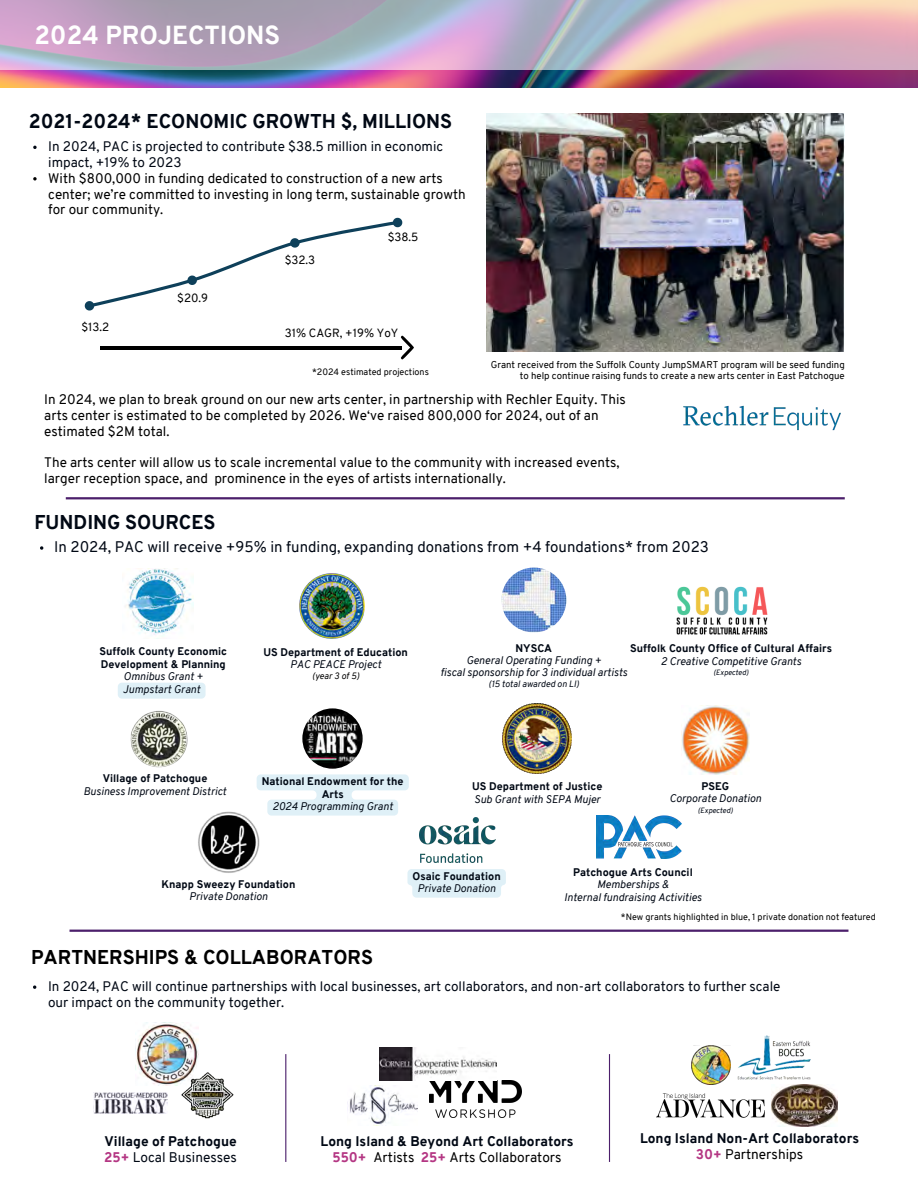
<style>
.page{position:relative;width:918px;height:1188px;background:#fff}
.page>*{position:absolute;margin:0;border:0;box-sizing:border-box;transform-origin:0 0}
.t1{font:800 25.5px "Overpass";color:#fff}
.t2{font:800 19.5px "Overpass";color:#000814}
.t3{font:800 19.5px "Overpass";color:#000}
.t4{font:15px "Overpass";color:#000814}
.t5{font:800 13.65px/15.8px "Overpass";color:#000814;text-align:center}
.t6{font:13.5px/15.8px "Overpass";color:#000}
.t7{font:13.5px/15.8px "Overpass";color:#000814}
.t8{font:11.55px "Overpass";color:#000}
.t9{font:italic 10.8px/12px "Overpass";color:#000814;text-align:center}
.t10{font:800 10.8px/12.6px "Overpass";color:#000814}
.t11{font:9.6px/11.2px "Overpass";color:#000;text-align:right}
.t12{font:9px "Overpass";color:#000}
.t13{font:italic 9px "Overpass";color:#000814}
.t14{font:italic 9px "Overpass";color:#000}
.t15{font:italic 7.5px "Overpass";color:#000814}
.s1{color:#b43683}
.s2{font-weight:400}
.s3{font-weight:400;color:#000}
</style>
<div class="page">
<img style="left:676px;top:586px;width:92px;height:49px">
<img style="left:126px;top:569px;width:68px;height:70px">
<img style="left:300px;top:574px;width:65px;height:65px">
<img style="left:130px;top:711px;width:58px;height:57px">
<img style="left:198px;top:811px;width:62px;height:62px">
<img style="left:681px;top:706px;width:69px;height:68px">
<img style="left:502px;top:704px;width:70px;height:70px">
<svg style="left:85px;top:218px;width:317px;height:93px"></svg>
<hr style="left:100px;top:346px;width:302px;height:3px;background:#000">
<svg style="left:400px;top:336px;width:14px;height:23px"></svg>
<img style="left:487px;top:113px;width:358px;height:239px">
<img style="left:0;top:69px;width:918px;height:19px">
<svg style="left:0;top:0;width:918px;height:69px"></svg>
<svg style="left:40px;top:546px;width:3px;height:4px"></svg>
<hr style="left:66px;top:497px;width:779px;height:2px;background:#4c1f6b">
<img style="left:302px;top:708px;width:61px;height:61px;border-radius:50%">
<hr style="left:70px;top:930px;width:778px;height:2px;background:#4c1f6b">
<img style="left:501px;top:568px;width:65px;height:64px;border-radius:50%">
<img style="left:135px;top:1023px;width:63px;height:63px">
<img style="left:419px;top:817px;width:77px;height:45px">
<img style="left:683px;top:405px;width:158px;height:26px">
<img style="left:429px;top:1081px;width:92px;height:37px">
<img style="left:657px;top:1093px;width:108px;height:25px">
<img style="left:772px;top:1085px;width:65px;height:41px">
<img style="left:596px;top:816px;width:86px;height:42px">
<img style="left:94px;top:1092px;width:73px;height:22px">
<img style="left:691px;top:1045px;width:40px;height:40px">
<img style="left:179px;top:1065px;width:55px;height:54px">
<img style="left:380px;top:1048px;width:117px;height:32px">
<img style="left:349px;top:1085px;width:69px;height:41px">
<hr style="left:285px;top:1054px;width:1px;height:108px;background:#4c1f6b">
<hr style="left:609px;top:1054px;width:1px;height:108px;background:#4c1f6b">
<img style="left:737px;top:1035px;width:74px;height:45px">
<svg style="left:257px;top:774px;width:152px;height:42px"></svg>
<svg style="left:407px;top:869px;width:99px;height:29px"></svg>
<div style="left:118px;top:683px;width:88px;height:16px;background:#dff0f7;border-radius:4px"></div>
<svg style="left:33px;top:146px;width:4px;height:3px"></svg>
<svg style="left:33px;top:177px;width:4px;height:4px"></svg>
<svg style="left:33px;top:985px;width:3px;height:4px"></svg>
<h1 class="t1" style="left:34px;top:25px;width:247px">2024 PROJECTIONS</h1>
<h2 class="t2" style="left:29px;top:114px;width:425px">2021-2024* ECONOMIC GROWTH $, MILLIONS</h2>
<p class="t7" style="left:48px;top:140px;width:396px">In 2024, PAC is projected to contribute $38.5 million in economic impact, +19% to 2023</p>
<p class="t6" style="left:48px;top:172px;width:419px">With $800,000 in funding dedicated to construction of a new arts center; we’re committed to investing in long term, sustainable growth for our community.</p>
<p class="t8" style="left:81px;top:322px;width:29px">$13.2</p>
<p class="t8" style="left:177px;top:293px;width:32px">$20.9</p>
<p class="t8" style="left:285px;top:255px;width:32px">$32.3</p>
<p class="t8" style="left:388px;top:232px;width:32px">$38.5</p>
<p class="t8" style="left:285px;top:329px;width:115px">31% CAGR, +19% YoY</p>
<p class="t12" style="left:312px;top:369px;width:118px">*2024 estimated projections</p>
<p class="t11" style="left:491px;top:360px;width:356px">Grant received from the Suffolk County JumpSMART program will be seed funding to help continue raising funds to create a new arts center in East Patchogue</p>
<p class="t6" style="left:44px;top:393px;width:583px">In 2024, we plan to break ground on our new arts center, in partnership with Rechler Equity. This arts center is estimated to be completed by 2026. We‘ve raised 800,000 for 2024, out of an estimated $2M total.</p>
<p class="t6" style="left:44px;top:456px;width:577px">The arts center will allow us to scale incremental value to the community with increased events, larger reception space, and prominence in the eyes of artists internationally.</p>
<h2 class="t2" style="left:34px;top:514px;width:183px">FUNDING SOURCES</h2>
<p class="t4" style="left:54px;top:541px;width:656px">In 2024, PAC will receive +95% in funding, expanding donations from +4 foundations* from 2023</p>
<p class="t10" style="left:100px;top:646px;width:129px">Suffolk County Economic<br>Development &amp; Planning</p>
<p class="t9" style="left:124px;top:672px;width:81px">Omnibus Grant +</p>
<p class="t9" style="left:123px;top:685px;width:79px">Jumpstart Grant</p>
<p class="t10" style="left:103px;top:773px;width:106px">Village of Patchogue</p>
<p class="t9" style="left:84px;top:786px;width:144px">Business Improvement District</p>
<p class="t10" style="left:264px;top:647px;width:146px">US Department of Education</p>
<p class="t9" style="left:290px;top:659px;width:93px">PAC PEACE Project</p>
<p class="t14" style="left:312px;top:673px;width:49px">(year 3 of 5)</p>
<p class="t10" style="left:630px;top:643px;width:204px">Suffolk County Office of Cultural Affairs</p>
<p class="t9" style="left:661px;top:656px;width:142px">2 Creative Competitive Grants</p>
<p class="t15" style="left:713px;top:670px;width:37px">(Expected)</p>
<p class="t10" style="left:516px;top:643px;width:38px">NYSCA</p>
<p class="t9" style="left:440px;top:655px;width:189px">General Operating Funding +<br>fiscal sponsorship for 3 individual artists</p>
<p class="t13" style="left:488px;top:681px;width:92px">(15 total awarded on LI)</p>
<p class="t10" style="left:262px;top:776px;width:143px;text-align:center">National Endowment for the<br>Arts</p>
<p class="t9" style="left:273px;top:802px;width:122px">2024 Programming Grant</p>
<p class="t10" style="left:472px;top:781px;width:132px">US Department of Justice</p>
<p class="t9" style="left:474px;top:794px;width:128px">Sub Grant with SEPA Mujer</p>
<p class="t10" style="left:702px;top:781px;width:29px">PSEG</p>
<p class="t9" style="left:669px;top:794px;width:93px">Corporate Donation</p>
<p class="t15" style="left:698px;top:807px;width:37px">(Expected)</p>
<p class="t10" style="left:161px;top:879px;width:136px">Knapp Sweezy Foundation</p>
<p class="t9" style="left:189px;top:891px;width:80px">Private Donation</p>
<h2 class="t3" style="left:31px;top:949px;width:344px">PARTNERSHIPS &amp; COLLABORATORS</h2>
<p class="t10" style="left:413px;top:871px;width:90px">Osaic Foundation</p>
<p class="t9" style="left:418px;top:884px;width:80px">Private Donation</p>
<p class="t10" style="left:573px;top:867px;width:121px">Patchogue Arts Council</p>
<p class="t9" style="left:564px;top:879px;width:139px;line-height:12.6px">Memberships &amp;<br>Internal fundraising Activities</p>
<p class="t12" style="left:621px;top:913px;width:256px">*New grants highlighted in blue, 1 private donation not featured</p>
<p class="t7" style="left:48px;top:980px;width:734px">In 2024, PAC will continue partnerships with local businesses, art collaborators, and non-art collaborators to further scale our impact on the community together.</p>
<p class="t5" style="left:104px;top:1135px;width:134px;text-align:left">Village of Patchogue<br><span class="s1">25+</span> <span class="s2">Local Businesses</span></p>
<p class="t5" style="left:321px;top:1135px;width:254px">Long Island &amp; Beyond Art Collaborators<br><span class="s1">550+</span> <span class="s3">Artists</span> <span class="s1">25+</span> <span class="s3">Arts Collaborators</span></p>
<p class="t5" style="left:640px;top:1132px;width:221px">Long Island Non-Art Collaborators<br><span class="s1">30+</span> <span class="s3">Partnerships</span></p>
</div>
